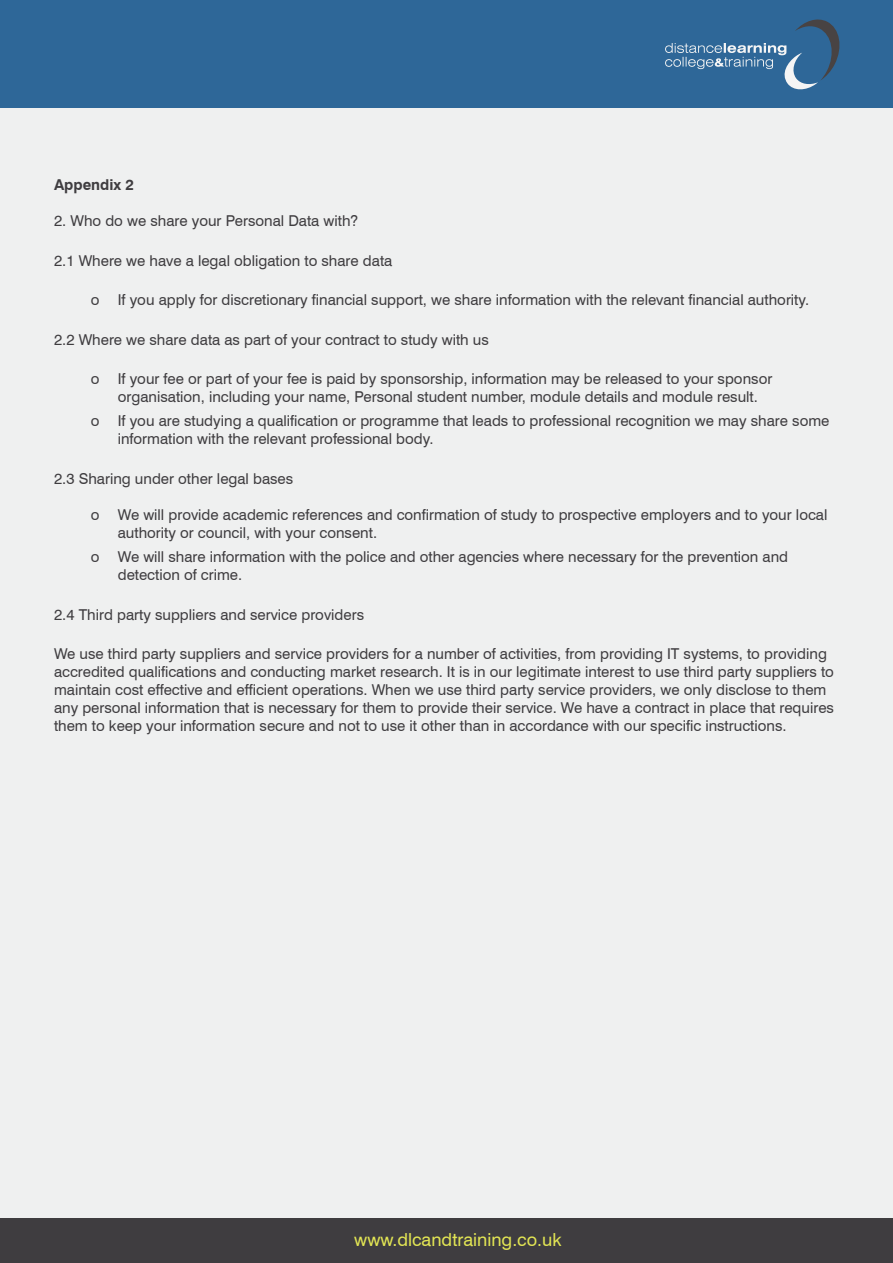
<style>
.page{position:relative;width:893px;height:1263px;background:#fff}
.page>*{position:absolute;margin:0;border:0;box-sizing:border-box;transform-origin:0 0}
.t1{font:18px "Swiss 721 BT";color:#e2e554}
.t2{font:15px/18px "Swiss 721 BT";color:#3f3d40}
.t3{font:700 15px "Swiss 721 BT";color:#3f3d40}
</style>
<div class="page">
<div style="left:0;top:108px;width:893px;height:1111px;background:#eff0f0"></div>
<div style="left:0;top:0;width:893px;height:108px;background:#2e6798"></div>
<div style="left:0;top:1219px;width:893px;height:44px;background:#3f3d40"></div>
<svg style="left:665px;top:19px;width:175px;height:71px"></svg>
<p class="t3" style="left:54px;top:176px;width:81px">Appendix 2</p>
<p class="t2" style="left:54px;top:212px;width:306px">2. Who do we share your Personal Data with?</p>
<p class="t2" style="left:54px;top:251px;width:340px">2.1 Where we have a legal obligation to share data</p>
<p class="t2" style="left:91px;top:291px;width:720px">o If you apply for discretionary financial support, we share information with the relevant financial authority.</p>
<p class="t2" style="left:54px;top:330px;width:436px">2.2 Where we share data as part of your contract to study with us</p>
<p class="t2" style="left:118px;top:370px;width:656px;text-indent:-27px">o If your fee or part of your fee is paid by sponsorship, information may be released to your sponsor organisation, including your name, Personal student number, module details and module result.</p>
<p class="t2" style="left:118px;top:412px;width:713px;text-indent:-27px">o If you are studying a qualification or programme that leads to professional recognition we may share some information with the relevant professional body.</p>
<p class="t2" style="left:54px;top:470px;width:241px">2.3 Sharing under other legal bases</p>
<p class="t2" style="left:118px;top:506px;width:711px;text-indent:-27px">o We will provide academic references and confirmation of study to prospective employers and to your local authority or council, with your consent.</p>
<p class="t2" style="left:118px;top:548px;width:672px;text-indent:-27px">o We will share information with the police and other agencies where necessary for the prevention and detection of crime.</p>
<p class="t2" style="left:54px;top:605px;width:312px">2.4 Third party suppliers and service providers</p>
<p class="t2" style="left:54px;top:645px;width:781px">We use third party suppliers and service providers for a number of activities, from providing IT systems, to providing accredited qualifications and conducting market research. It is in our legitimate interest to use third party suppliers to maintain cost effective and efficient operations. When we use third party service providers, we only disclose to them any personal information that is necessary for them to provide their service. We have a contract in place that requires them to keep your information secure and not to use it other than in accordance with our specific instructions.</p>
<p class="t1" style="left:354px;top:1228px;width:209px">www.dlcandtraining.co.uk</p>
</div>
